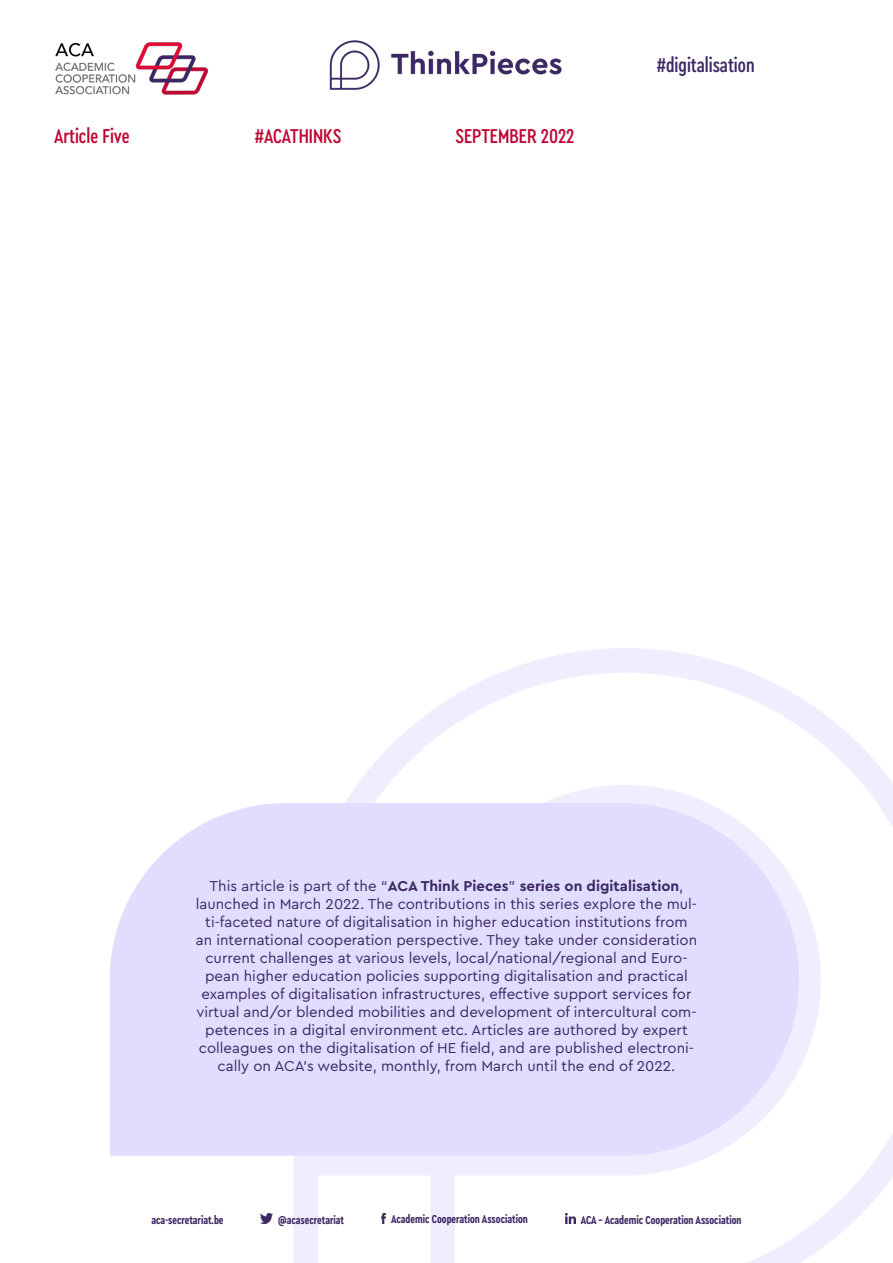
<style>
.page{position:relative;width:893px;height:1263px;background:#fff}
.page>*{position:absolute;margin:0;border:0;box-sizing:border-box;transform-origin:0 0}
.t1{font:500 21px "Cera Condensed Pro";color:#bf0834}
.t2{font:500 21px "Cera Condensed Pro";color:#3c2864}
.t3{font:15px/18px "Cera Pro";color:#3c2864;text-align:center}
.t4{font:700 12px "Cera Condensed Pro";color:#3c2864}
.s1{font-weight:700}
</style>
<div class="page">
<svg style="left:294px;top:648px;width:599px;height:615px"></svg>
<img style="left:329px;top:40px;width:233px;height:50px">
<img style="left:55px;top:42px;width:154px;height:53px">
<svg style="left:381px;top:1213px;width:5px;height:10px"></svg>
<svg style="left:261px;top:1214px;width:12px;height:10px"></svg>
<svg style="left:565px;top:1214px;width:10px;height:10px"></svg>
<svg style="left:110px;top:803px;width:689px;height:353px;background:#e2dfff"></svg>
<h1 class="t1" style="left:54px;top:122px;width:77px">Article Five</h1>
<h1 class="t1" style="left:255px;top:122px;width:88px">#ACATHINKS</h1>
<h1 class="t1" style="left:455px;top:122px;width:120px">SEPTEMBER 2022</h1>
<h1 class="t2" style="left:657px;top:51px;width:99px">#digitalisation</h1>
<p class="t3" style="left:196px;top:876px;width:503px">This article is part of the “<span class="s1">ACA Think Pieces</span>” <span class="s1">series on digitalisation</span>, launched in March 2022. The contributions in this series explore the mul&shy;ti-faceted nature of digitalisation in higher education institutions from an international cooperation perspective. They take under consideration current challenges at various levels, local/national/regional and Euro&shy;pean higher education policies supporting digitalisation and practical examples of digitalisation infrastructures, effective support services for virtual and/or blended mobilities and development of intercultural com&shy;petences in a digital environment etc. Articles are authored by expert colleagues on the digitalisation of HE field, and are published electroni&shy;cally on ACA’s website, monthly, from March until the end of 2022.</p>
<p class="t4" style="left:151px;top:1212px;width:74px">aca-secretariat.be</p>
<p class="t4" style="left:278px;top:1212px;width:67px">@acasecretariat</p>
<p class="t4" style="left:391px;top:1211px;width:138px">Academic Cooperation Association</p>
<p class="t4" style="left:581px;top:1212px;width:162px">ACA - Academic Cooperation Association</p>
</div>
